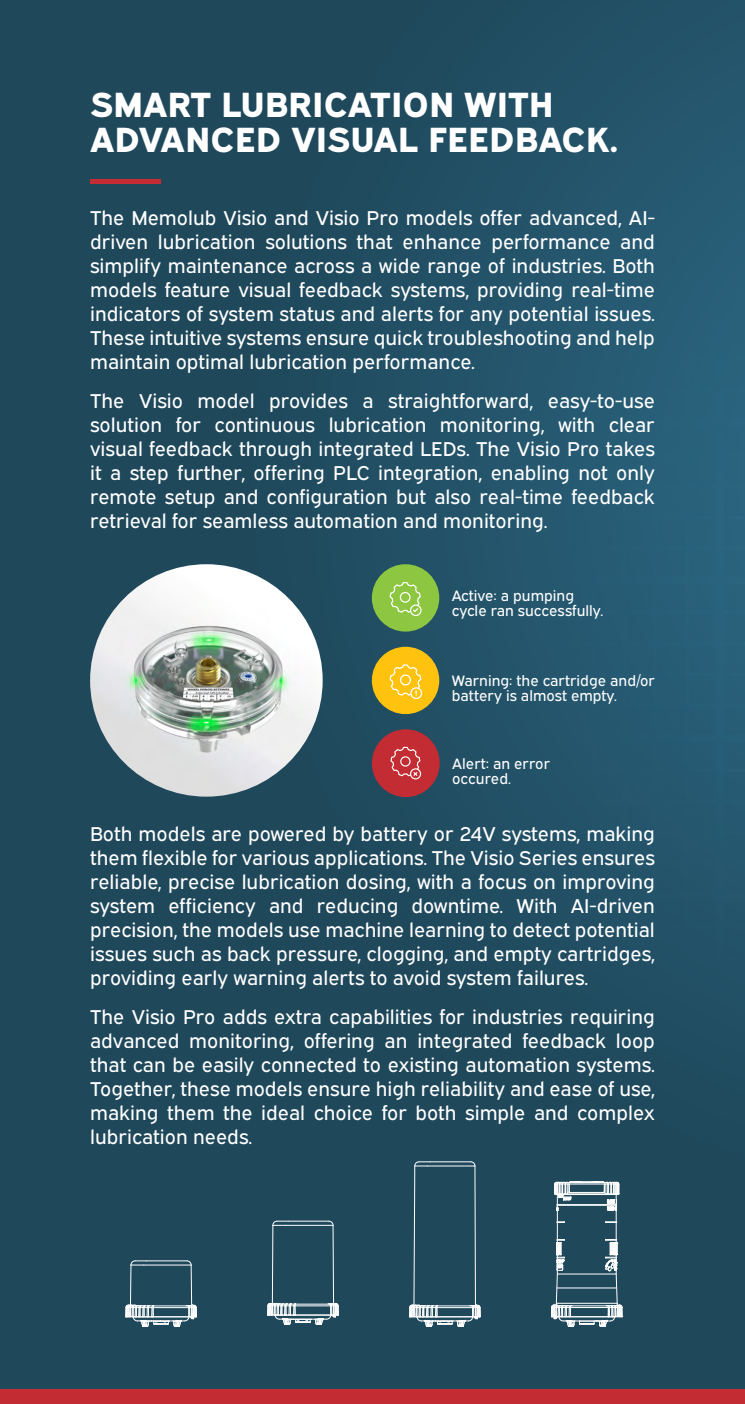
<style>
.page{position:relative;width:745px;height:1404px;background:#fff}
.page>*{position:absolute;margin:0;border:0;box-sizing:border-box;transform-origin:0 0}
.t1{font:35px/35px "Expressway Xb";color:#fff}
.t2{font:20px/24px "Expressway Rg";color:#fff;text-align:justify}
.t3{font:15px/15px "Expressway Rg";color:#fff}
</style>
<div class="page">
<div style="left:0;top:0;width:744px;height:1403px;background:#1f485b"></div>
<div style="left:0;top:1389px;width:744px;height:14px;background:#c22c32"></div>
<hr style="left:90px;top:179px;width:71px;height:4px;background:#c22c32">
<img style="left:90px;top:564px;width:232px;height:232px;border-radius:116px">
<hr style="left:144px;top:1264px;width:47px;height:1px;background:#fff">
<hr style="left:146px;top:1260px;width:41px;height:1px;background:#fff">
<svg style="left:125px;top:1304px;width:72px;height:22px"></svg>
<svg style="left:186px;top:1260px;width:5px;height:5px"></svg>
<svg style="left:130px;top:1260px;width:16px;height:5px"></svg>
<hr style="left:130px;top:1264px;width:1px;height:40px;background:#fff">
<hr style="left:190px;top:1264px;width:2px;height:40px;background:#fff">
<hr style="left:285px;top:1224px;width:48px;height:1px;background:#fff">
<hr style="left:288px;top:1220px;width:40px;height:1px;background:#fff">
<svg style="left:267px;top:1302px;width:72px;height:22px"></svg>
<svg style="left:328px;top:1220px;width:5px;height:5px"></svg>
<svg style="left:272px;top:1220px;width:16px;height:5px"></svg>
<hr style="left:272px;top:1225px;width:1px;height:78px;background:#fff">
<hr style="left:332px;top:1225px;width:2px;height:78px;background:#fff">
<svg style="left:371px;top:0;width:373px;height:1327px"></svg>
<h1 class="t1" style="left:90px;top:84px;width:529px">SMART LUBRICATION WITH<br>ADVANCED VISUAL FEEDBACK.</h1>
<p class="t2" style="left:90px;top:204px;width:566px">The Memolub Visio and Visio Pro models offer advanced, AI&shy;driven lubrication solutions that enhance performance and simplify maintenance across a wide range of industries. Both models feature visual feedback systems, providing real-time indicators of system status and alerts for any potential issues.<br>These intuitive systems ensure quick troubleshooting and help maintain optimal lubrication performance.</p>
<p class="t2" style="left:90px;top:387px;width:566px">The Visio model provides a straightforward, easy-to-use solution for continuous lubrication monitoring, with clear visual feedback through integrated LEDs. The Visio Pro takes it a step further, offering PLC integration, enabling not only remote setup and configuration but also real-time feedback retrieval for seamless automation and monitoring.</p>
<p class="t3" style="left:451px;top:587px;width:153px">Active: a pumping cycle ran successfully.</p>
<p class="t3" style="left:451px;top:672px;width:204px">Warning: the cartridge and/or battery is almost empty.</p>
<p class="t3" style="left:452px;top:754px;width:99px">Alert: an error occured.</p>
<p class="t2" style="left:90px;top:819px;width:566px">Both models are powered by battery or 24V systems, making them flexible for various applications. The Visio Series ensures reliable, precise lubrication dosing, with a focus on improving system efficiency and reducing downtime. With AI-driven precision, the models use machine learning to detect potential issues such as back pressure, clogging, and empty cartridges, providing early warning alerts to avoid system failures.</p>
<p class="t2" style="left:90px;top:1002px;width:566px">The Visio Pro adds extra capabilities for industries requiring advanced monitoring, offering an integrated feedback loop that can be easily connected to existing automation systems.<br>Together, these models ensure high reliability and ease of use, making them the ideal choice for both simple and complex lubrication needs.</p>
</div>
